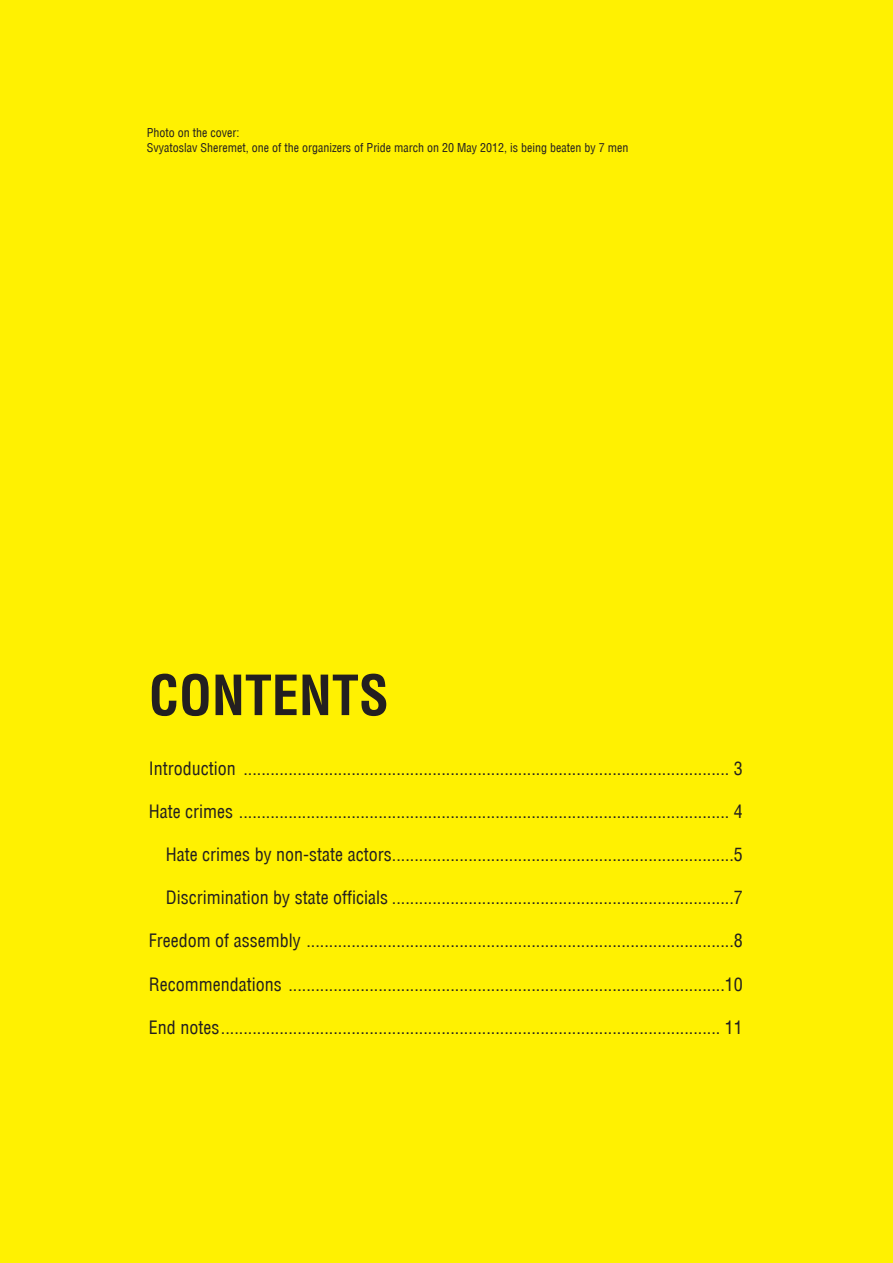
<style>
.page{position:relative;width:893px;height:1263px;background:#fff101}
.page>*{position:absolute;margin:0;border:0;box-sizing:border-box;transform-origin:0 0}
.осн{font:700 54px "AG Letterica Condensed";color:#231f20}
.таб{font:18px "AG Letterica Condensed";color:#231f20}
.осн-2{font:12px "AG Letterica Condensed";color:#231f20}
</style>
<div class="page">
<p class="осн-2" style="left:147px;top:126px;width:94px">Photo on the cover:</p>
<p class="осн-2" style="left:147px;top:140px;width:483px">Svyatoslav Sheremet, one of the organizers of Pride march on 20 May 2012, is being beaten by 7 men</p>
<p class="осн" style="left:149px;top:663px;width:242px">CONTENTS</p>
<p class="таб" style="left:149px;top:757px;width:595px">Introduction ............................................................................................................ 3</p>
<p class="таб" style="left:149px;top:800px;width:595px">Hate crimes ............................................................................................................. 4</p>
<p class="таб" style="left:166px;top:844px;width:578px">Hate crimes by non-state actors............................................................................5</p>
<p class="таб" style="left:166px;top:887px;width:578px">Discrimination by state officials ............................................................................7</p>
<p class="таб" style="left:149px;top:930px;width:595px">Freedom of assembly ...............................................................................................8</p>
<p class="таб" style="left:149px;top:973px;width:595px">Recommendations .................................................................................................10</p>
<p class="таб" style="left:149px;top:1016px;width:595px">End notes............................................................................................................... 11</p>
</div>
